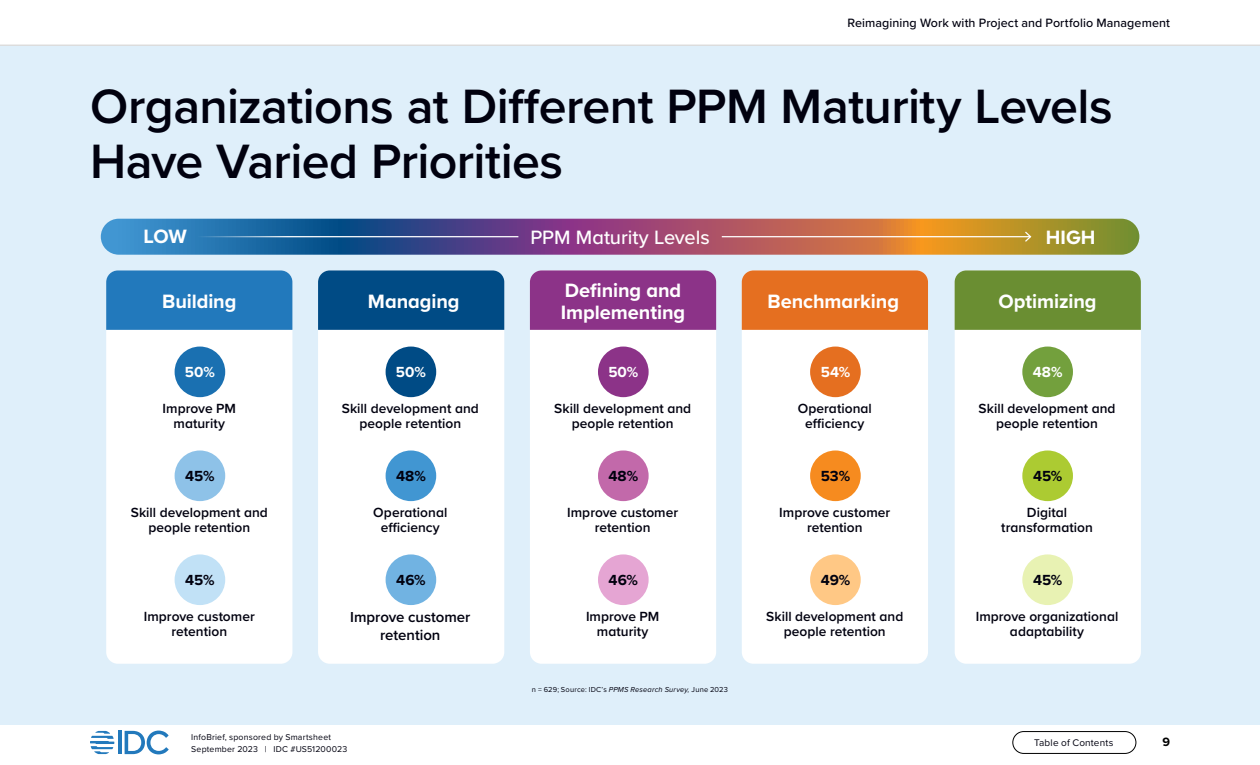
<style>
.page{position:relative;width:1260px;height:765px;background:#fff}
.page>*{position:absolute;margin:0;border:0;box-sizing:border-box;transform-origin:0 0}
.t1{font:600 50px/55px "Proxima Nova";letter-spacing:-.01em;color:#01010f}
.t2{font:700 20px/21.6px "Proxima Nova";letter-spacing:-.005em;color:#fff}
.t3{font:500 20px "Proxima Nova";letter-spacing:-.005em;color:#fff}
.t4{font:700 15.12px "Proxima Nova";letter-spacing:-.005em;color:#01010f}
.t5{font:700 15.12px "Proxima Nova";color:#fff}
.t6{font:600 15px/17.5px "Proxima Nova";color:#01010f;text-align:center}
.t7{font:600 13.75px/15px "Proxima Nova";color:#01010f;text-align:center}
.t8{font:500 12.5px "Proxima Nova";letter-spacing:.005em;color:#01010f}
.t9{font:700 12.5px "Proxima Nova";color:#000}
.t10{font:10px "Proxima Nova";letter-spacing:.015em;color:#01010f}
.t11{font:8.75px/12.5px "Proxima Nova";letter-spacing:.02em;color:#01010f}
.t12{font:7.5px "Proxima Nova";letter-spacing:.025em;color:#01010f}
.s1{font-style:italic}
</style>
<div class="page">
<hr style="left:118px;top:731px;width:4px;height:23px;background:#2279bc">
<svg style="left:125px;top:731px;width:44px;height:23px"></svg>
<svg style="left:90px;top:731px;width:24px;height:23px"></svg>
<div style="left:1013px;top:731px;width:123px;height:23px;border:1px solid #000;border-radius:11px"></div>
<hr style="left:0;top:45px;width:1260px;height:1px;background:#ccc">
<div style="left:0;top:46px;width:1260px;height:678px;background:#dfeffa"></div>
<div style="left:106px;top:270px;width:186px;height:394px;background:#fff;border-radius:12px"></div>
<div style="left:106px;top:270px;width:186px;height:60px;background:#2279bc"></div>
<div style="left:530px;top:270px;width:186px;height:394px;background:#fff;border-radius:12px"></div>
<div style="left:318px;top:270px;width:186px;height:394px;background:#fff;border-radius:12px"></div>
<div style="left:742px;top:270px;width:186px;height:394px;background:#fff;border-radius:12px"></div>
<div style="left:955px;top:270px;width:186px;height:394px;background:#fff;border-radius:12px"></div>
<svg style="left:101px;top:219px;width:1038px;height:36px;background:#7c6770"></svg>
<hr style="left:198px;top:236px;width:320px;height:1px;background:#fff">
<hr style="left:722px;top:236px;width:308px;height:1px;background:#fff">
<svg style="left:1024px;top:230px;width:8px;height:13px"></svg>
<div style="left:175px;top:347px;width:50px;height:50px;background:#1a70b1;border-radius:50%"></div>
<div style="left:386px;top:347px;width:50px;height:50px;background:#004b85;border-radius:50%"></div>
<div style="left:598px;top:347px;width:51px;height:50px;background:#8c3388;border-radius:50%"></div>
<div style="left:810px;top:347px;width:51px;height:50px;background:#e56f20;border-radius:50%"></div>
<div style="left:1022px;top:347px;width:51px;height:50px;background:#73a03d;border-radius:50%"></div>
<div style="left:175px;top:451px;width:50px;height:50px;background:#8ec2e8;border-radius:50%"></div>
<div style="left:386px;top:451px;width:50px;height:50px;background:#4196d2;border-radius:50%"></div>
<div style="left:598px;top:451px;width:51px;height:50px;background:#c269aa;border-radius:50%"></div>
<div style="left:810px;top:451px;width:51px;height:50px;background:#f68b1f;border-radius:50%"></div>
<div style="left:1022px;top:451px;width:51px;height:50px;background:#accb32;border-radius:50%"></div>
<div style="left:175px;top:554px;width:50px;height:51px;background:#c1e1f6;border-radius:50%"></div>
<div style="left:386px;top:554px;width:50px;height:51px;background:#71b3e2;border-radius:50%"></div>
<div style="left:598px;top:554px;width:51px;height:51px;background:#e5a5d3;border-radius:50%"></div>
<div style="left:810px;top:554px;width:51px;height:51px;background:#ffc885;border-radius:50%"></div>
<div style="left:1022px;top:554px;width:51px;height:51px;background:#e8f2b3;border-radius:50%"></div>
<div style="left:318px;top:270px;width:186px;height:60px;background:#004b85"></div>
<div style="left:530px;top:270px;width:186px;height:60px;background:#8c3388"></div>
<div style="left:742px;top:270px;width:186px;height:60px;background:#e56f20"></div>
<div style="left:955px;top:270px;width:186px;height:60px;background:#6a8e32"></div>
<p class="t8" style="left:847px;top:14px;width:324px">Reimagining Work with Project and Portfolio Management</p>
<h1 class="t1" style="left:90px;top:78px;width:1024px">Organizations at Different PPM Maturity Levels<br>Have Varied Priorities</h1>
<h2 class="t2" style="left:144px;top:225px;width:45px">LOW</h2>
<h2 class="t3" style="left:530px;top:222px;width:181px">PPM Maturity Levels</h2>
<h2 class="t2" style="left:1046px;top:226px;width:51px">HIGH</h2>
<h2 class="t2" style="left:162px;top:290px;width:76px">Building</h2>
<h2 class="t2" style="left:368px;top:290px;width:93px">Managing</h2>
<h2 class="t2" style="left:561px;top:279px;width:126px">Defining and<br>Implementing</h2>
<h2 class="t2" style="left:768px;top:290px;width:133px">Benchmarking</h2>
<h2 class="t2" style="left:998px;top:290px;width:100px">Optimizing</h2>
<p class="t5" style="left:185px;top:361px;width:31px">50%</p>
<p class="t5" style="left:396px;top:361px;width:31px">50%</p>
<p class="t5" style="left:608px;top:361px;width:31px">50%</p>
<p class="t5" style="left:821px;top:361px;width:31px">54%</p>
<p class="t5" style="left:1033px;top:361px;width:31px">48%</p>
<p class="t7" style="left:163px;top:401px;width:75px">Improve PM maturity</p>
<p class="t7" style="left:342px;top:401px;width:139px">Skill development and people retention</p>
<p class="t7" style="left:554px;top:401px;width:139px">Skill development and people retention</p>
<p class="t7" style="left:798px;top:401px;width:76px">Operational efficiency</p>
<p class="t7" style="left:979px;top:401px;width:139px">Skill development and people retention</p>
<p class="t4" style="left:185px;top:465px;width:31px">45%</p>
<p class="t4" style="left:396px;top:465px;width:31px">48%</p>
<p class="t4" style="left:609px;top:465px;width:31px">48%</p>
<p class="t4" style="left:821px;top:465px;width:31px">53%</p>
<p class="t4" style="left:1033px;top:465px;width:31px">45%</p>
<p class="t7" style="left:131px;top:505px;width:139px">Skill development and people retention</p>
<p class="t7" style="left:373px;top:505px;width:76px">Operational efficiency</p>
<p class="t7" style="left:567px;top:505px;width:113px">Improve customer retention</p>
<p class="t7" style="left:779px;top:505px;width:113px">Improve customer retention</p>
<p class="t7" style="left:1001px;top:505px;width:93px">Digital transformation</p>
<p class="t4" style="left:185px;top:569px;width:31px">45%</p>
<p class="t4" style="left:396px;top:569px;width:31px">46%</p>
<p class="t4" style="left:609px;top:569px;width:31px">46%</p>
<p class="t4" style="left:821px;top:569px;width:31px">49%</p>
<p class="t4" style="left:1033px;top:569px;width:31px">45%</p>
<p class="t7" style="left:144px;top:609px;width:113px">Improve customer retention</p>
<p class="t6" style="left:350px;top:608px;width:122px">Improve customer retention</p>
<p class="t7" style="left:586px;top:609px;width:75px">Improve PM maturity</p>
<p class="t7" style="left:766px;top:609px;width:139px">Skill development and people retention</p>
<p class="t7" style="left:976px;top:609px;width:144px">Improve organizational adaptability</p>
<p class="t12" style="left:532px;top:684px;width:198px">n = 629; Source: IDC’s <span class="s1">PPMS Research Survey,</span> June 2023</p>
<p class="t11" style="left:191px;top:730px;width:158px">InfoBrief, sponsored by Smartsheet<br>September 2023 | IDC #US51200023</p>
<p class="t10" style="left:1034px;top:735px;width:81px">Table of Contents</p>
<p class="t9" style="left:1162px;top:733px;width:9px">9</p>
</div>
